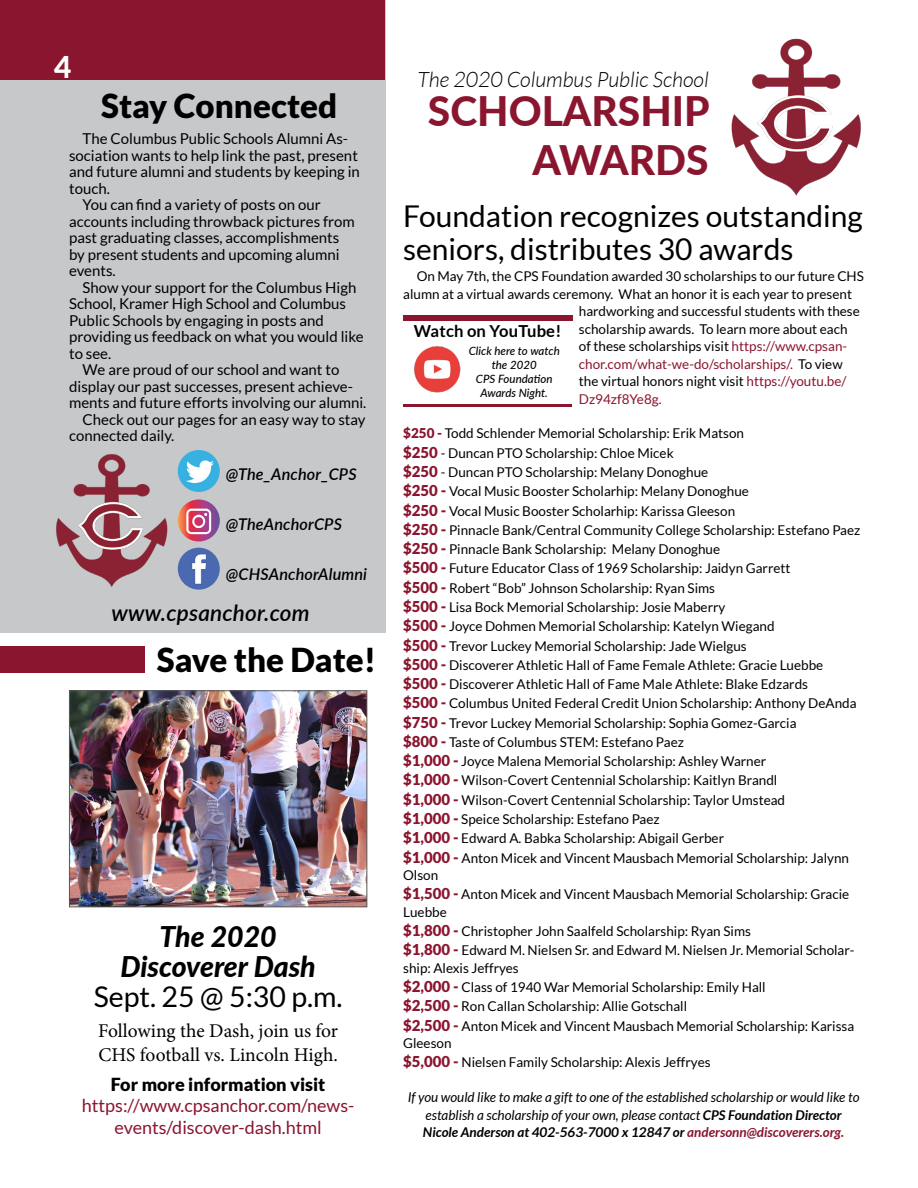
<style>
.page{position:relative;width:918px;height:1188px;background:#fff}
.page>*{position:absolute;margin:0;border:0;box-sizing:border-box;transform-origin:0 0}
.t1{font:800 40.65px/48.9px "Lato";color:#8a152f;text-align:right}
.t2{font:900 33px "Lato";color:#000}
.t3{font:30px/33px "Lato";color:#000}
.t4{font:800 30px "Lato";color:#fff}
.t5{font:italic 800 28.5px/30px "Lato";color:#000;text-align:center}
.t6{font:28.5px "Lato";color:#000}
.t7{font:italic 600 22.5px "Lato";letter-spacing:.01em;color:#000}
.t8{font:italic 300 21.3px "Lato";color:#000}
.t9{font:19.5px/23.4px "Minion Pro";color:#000}
.t10{font:18px/21.6px "Lato";color:#8a152f;text-align:center}
.t11{font:900 18px "Lato";color:#000}
.t12{font:700 16.65px "Lato";letter-spacing:.01em;color:#000}
.t13{font:italic 600 16.2px "Lato";letter-spacing:.01em;color:#000}
.t14{font:15px "Lato";color:#000}
.t15{font:13.5px/19.4px "Lato";color:#000}
.t16{font:italic 13.5px/17.5px "Lato";color:#000;text-align:center}
.t17{font:13.5px "Lato";color:#8a152f}
.t18{font:italic 500 11.55px/14px "Lato";color:#000;text-align:center}
.s1{color:#8a152f}
.s2{color:#000}
.s3{font-weight:900;color:#8a152f}
.s4{font-weight:900;font-size:15px;color:#8a152f}
.s5{font-weight:700}
.s6{font-weight:700;color:#8a152f}
</style>
<div class="page">
<img style="left:71px;top:692px;width:294px;height:213px">
<div style="left:69px;top:690px;width:298px;height:217px;border:1px solid #58595b"></div>
<div style="left:0;top:646px;width:145px;height:27px;background:#8a152f"></div>
<div style="left:0;top:0;width:385px;height:632px;background:#c7c8ca"></div>
<div style="left:0;top:0;width:384px;height:80px;background:#8a152f"></div>
<img style="left:56px;top:454px;width:112px;height:133px">
<img style="left:178px;top:450px;width:42px;height:42px;border-radius:21px">
<img style="left:178px;top:500px;width:42px;height:42px;border-radius:21px">
<img style="left:178px;top:548px;width:42px;height:42px;border-radius:21px">
<img style="left:414px;top:346px;width:47px;height:47px">
<div style="left:403px;top:315px;width:170px;height:5px;background:#8a152f"></div>
<hr style="left:403px;top:404px;width:169px;height:2px;background:#8a152f">
<img style="left:731px;top:38px;width:130px;height:158px">
<h3 class="t4" style="left:54px;top:45px;width:19px">4</h3>
<h2 class="t2" style="left:101px;top:87px;width:238px">Stay Connected</h2>
<p class="t14" style="left:83px;top:130px;width:267px">The Columbus Public Schools Alumni As-</p>
<p class="t14" style="left:69px;top:147px;width:290px">sociation wants to help link the past, present</p>
<p class="t14" style="left:69px;top:163px;width:292px">and future alumni and students by keeping in</p>
<p class="t14" style="left:69px;top:180px;width:42px">touch.</p>
<p class="t14" style="left:83px;top:196px;width:240px">You can find a variety of posts on our</p>
<p class="t14" style="left:69px;top:213px;width:287px">accounts including throwback pictures from</p>
<p class="t14" style="left:69px;top:229px;width:272px">past graduating classes, accomplishments</p>
<p class="t14" style="left:69px;top:246px;width:272px">by present students and upcoming alumni</p>
<p class="t14" style="left:69px;top:262px;width:48px">events.</p>
<p class="t14" style="left:83px;top:279px;width:275px">Show your support for the Columbus High</p>
<p class="t14" style="left:69px;top:295px;width:278px">School, Kramer High School and Columbus</p>
<p class="t14" style="left:69px;top:312px;width:256px">Public Schools by engaging in posts and</p>
<p class="t14" style="left:69px;top:328px;width:296px">providing us feedback on what you would like</p>
<p class="t14" style="left:69px;top:345px;width:44px">to see.</p>
<p class="t14" style="left:83px;top:361px;width:258px">We are proud of our school and want to</p>
<p class="t14" style="left:69px;top:378px;width:285px">display our past successes, present achieve-</p>
<p class="t14" style="left:69px;top:394px;width:299px">ments and future efforts involving our alumni.</p>
<p class="t14" style="left:83px;top:411px;width:284px">Check out our pages for an easy way to stay</p>
<p class="t14" style="left:69px;top:427px;width:107px">connected daily.</p>
<p class="t13" style="left:226px;top:462px;width:132px">@The_Anchor_CPS</p>
<p class="t13" style="left:226px;top:512px;width:118px">@TheAnchorCPS</p>
<p class="t13" style="left:226px;top:562px;width:143px">@CHSAnchorAlumni</p>
<h3 class="t7" style="left:111px;top:596px;width:200px">www.cpsanchor.com</h3>
<h2 class="t2" style="left:157px;top:640px;width:221px">Save the Date!</h2>
<h3 class="t5" style="left:120px;top:920px;width:197px">The 2020<br>Discoverer Dash</h3>
<h3 class="t6" style="left:94px;top:981px;width:250px">Sept. 25 @ 5:30 p.m.</h3>
<h3 class="t9" style="left:98px;top:1019px;width:242px">Following the Dash, join us for<br>CHS football vs. Lincoln High.</h3>
<h3 class="t11" style="left:111px;top:1074px;width:216px">For more information visit</h3>
<h3 class="t10" style="left:82px;top:1095px;width:274px">https://www.cpsanchor.com/news&shy;events/discover-dash.html</h3>
<h3 class="t8" style="left:417px;top:68px;width:293px">The 2020 Columbus Public School</h3>
<h1 class="t1" style="left:428px;top:85px;width:283px">SCHOLARSHIP<br>AWARDS</h1>
<h3 class="t3" style="left:403px;top:200px;width:461px">Foundation recognizes outstanding seniors, distributes 30 awards</h3>
<p class="t15" style="left:417px;top:267px;width:449px">On May 7th, the CPS Foundation awarded 30 scholarships to our future CHS</p>
<p class="t15" style="left:403px;top:284px;width:450px">alumn at a virtual awards ceremony. What an honor it is each year to present</p>
<p class="t15" style="left:579px;top:301px;width:283px">hardworking and successful students with these</p>
<p class="t15" style="left:579px;top:319px;width:270px">scholarship awards. To learn more about each</p>
<p class="t15" style="left:579px;top:336px;width:270px">of these scholarships visit <span class="s1">https://www.cpsan-</span></p>
<p class="t17" style="left:579px;top:356px;width:265px">chor.com/what-we-do/scholarships/. <span class="s2">To view</span></p>
<p class="t15" style="left:579px;top:371px;width:269px">the virtual honors night visit <span class="s1">https://youtu.be/</span></p>
<p class="t17" style="left:579px;top:391px;width:84px">Dz94zf8Ye8g.</p>
<p class="t15" style="left:403px;top:424px;width:459px"><span class="s3">$250 -</span> Todd Schlender Memorial Scholarship: Erik Matson<br><span class="s4">$250</span> - Duncan PTO Scholarship: Chloe Micek<br><span class="s4">$250</span> - Duncan PTO Scholarship: Melany Donoghue<br><span class="s4">$250 -</span> Vocal Music Booster Scholarhip: Melany Donoghue<br><span class="s4">$250 -</span> Vocal Music Booster Scholarhip: Karissa Gleeson<br><span class="s4">$250 -</span> Pinnacle Bank/Central Community College Scholarship: Estefano Paez <span class="s4">$250 -</span> Pinnacle Bank Scholarship: Melany Donoghue<br><span class="s4">$500 -</span> Future Educator Class of 1969 Scholarship: Jaidyn Garrett<br><span class="s4">$500 -</span> Robert “Bob” Johnson Scholarship: Ryan Sims<br><span class="s4">$500 -</span> Lisa Bock Memorial Scholarship: Josie Maberry<br><span class="s4">$500 -</span> Joyce Dohmen Memorial Scholarship: Katelyn Wiegand<br><span class="s4">$500 -</span> Trevor Luckey Memorial Scholarship: Jade Wielgus<br><span class="s4">$500 -</span> Discoverer Athletic Hall of Fame Female Athlete: Gracie Luebbe <span class="s4">$500 -</span> Discoverer Athletic Hall of Fame Male Athlete: Blake Edzards<br><span class="s4">$500 -</span> Columbus United Federal Credit Union Scholarship: Anthony DeAnda <span class="s4">$750 -</span> Trevor Luckey Memorial Scholarship: Sophia Gomez-Garcia<br><span class="s4">$800 -</span> Taste of Columbus STEM: Estefano Paez<br><span class="s4">$1,000 -</span> Joyce Malena Memorial Scholarship: Ashley Warner<br><span class="s4">$1,000 -</span> Wilson-Covert Centennial Scholarship: Kaitlyn Brandl<br><span class="s4">$1,000 -</span> Wilson-Covert Centennial Scholarship: Taylor Umstead<br><span class="s4">$1,000 -</span> Speice Scholarship: Estefano Paez<br><span class="s4">$1,000 -</span> Edward A. Babka Scholarship: Abigail Gerber<br><span class="s4">$1,000 -</span> Anton Micek and Vincent Mausbach Memorial Scholarship: Jalynn</p>
<p class="t15" style="left:403px;top:865px;width:448px">Olson<br><span class="s4">$1,500 -</span> Anton Micek and Vincent Mausbach Memorial Scholarship: Gracie</p>
<p class="t15" style="left:403px;top:902px;width:453px">Luebbe<br><span class="s4">$1,800 -</span> Christopher John Saalfeld Scholarship: Ryan Sims<br><span class="s4">$1,800 -</span> Edward M. Nielsen Sr. and Edward M. Nielsen Jr. Memorial Scholar-</p>
<p class="t15" style="left:403px;top:958px;width:453px">ship: Alexis Jeffryes<br><span class="s4">$2,000 -</span> Class of 1940 War Memorial Scholarship: Emily Hall<br><span class="s4">$2,500 -</span> Ron Callan Scholarship: Allie Gotschall<br><span class="s4">$2,500 -</span> Anton Micek and Vincent Mausbach Memorial Scholarship: Karissa</p>
<p class="t15" style="left:403px;top:1034px;width:309px">Gleeson<br><span class="s4">$5,000 -</span> Nielsen Family Scholarship: Alexis Jeffryes</p>
<p class="t16" style="left:408px;top:1089px;width:453px">If you would like to make a gift to one of the established scholarship or would like to establish a scholarship of your own, please contact <span class="s5">CPS Foundation Director<br>Nicole Anderson at 402-563-7000 x 12847 or</span> <span class="s6">andersonn@discoverers.org.</span></p>
<p class="t12" style="left:414px;top:321px;width:149px">Watch on YouTube!</p>
<p class="t18" style="left:469px;top:343px;width:93px">Click here to watch the 2020<br>CPS Foundation<br>Awards Night.</p>
</div>
